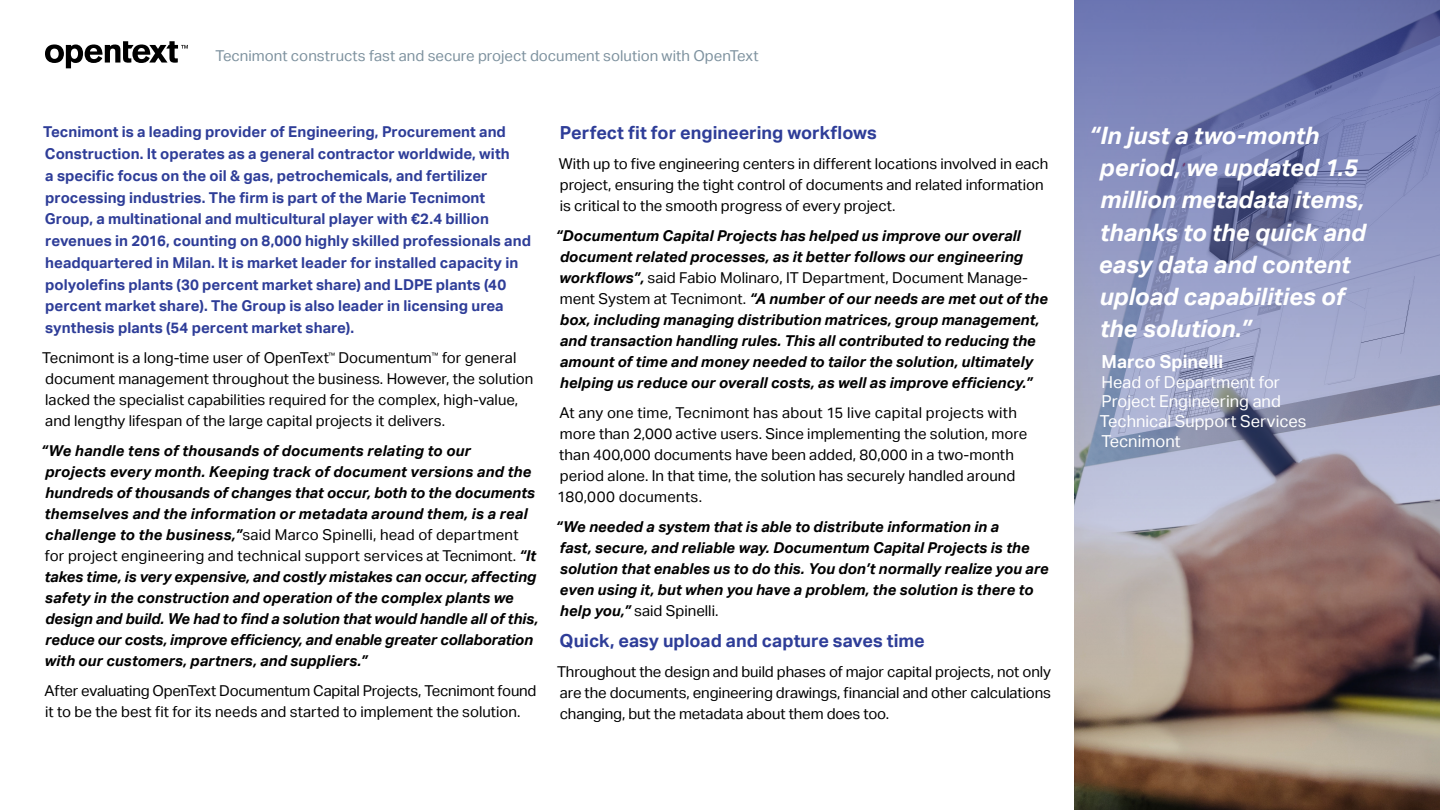
<style>
.page{position:relative;width:1440px;height:810px;background:#fff}
.page>*{position:absolute;margin:0;border:0;box-sizing:border-box;transform-origin:0 0}
.t1{font:italic 700 24px/32.2px "Aktiv Grotesk";color:#fff}
.t2{font:700 18px "Aktiv Grotesk";color:#2e3d98}
.t3{font:700 18px "Aktiv Grotesk";color:#fff}
.t4{font:16.5px/19.8px "Aktiv Grotesk";color:#fff}
.t5{font:italic 700 15px/21px "Aktiv Grotesk";color:#000}
.t6{font:15px/21px "Aktiv Grotesk";color:#000}
.t7{font:700 15px/21.8px "Aktiv Grotesk";color:#2e3d98}
.t8{font:15px "Aktiv Grotesk";color:#7e929f}
.s1{font-weight:400;font-style:normal}
</style>
<div class="page">
<svg style="left:45px;top:41px;width:143px;height:27px"></svg>
<img style="left:1074px;top:0;width:366px;height:810px">
<p class="t8" style="left:215px;top:47px;width:545px">Tecnimont constructs fast and secure project document solution with OpenText</p>
<p class="t7" style="left:43px;top:121px;width:489px">Tecnimont is a leading provider of Engineering, Procurement and Construction. It operates as a general contractor worldwide, with<br>a specific focus on the oil &amp; gas, petrochemicals, and fertilizer processing industries. The firm is part of the Marie Tecnimont Group, a multinational and multicultural player with €2.4 billion revenues in 2016, counting on 8,000 highly skilled professionals and headquartered in Milan. It is market leader for installed capacity in polyolefins plants (30 percent market share) and LDPE plants (40 percent market share). The Group is also leader in licensing urea synthesis plants (54 percent market share).</p>
<p class="t6" style="left:42px;top:347px;width:493px">Tecnimont is a long-time user of OpenText<sup>™</sup> Documentum<sup>™</sup> for general document management throughout the business. However, the solution lacked the specialist capabilities required for the complex, high-value, and lengthy lifespan of the large capital projects it delivers.</p>
<p class="t5" style="left:41px;top:440px;width:499px">“We handle tens of thousands of documents relating to our<br>projects every month. Keeping track of document versions and the hundreds of thousands of changes that occur, both to the documents themselves and the information or metadata around them, is a real challenge to the business,”<span class="s1">said Marco Spinelli, head of department<br>for project engineering and technical support services at Tecnimont.</span> “It takes time, is very expensive, and costly mistakes can occur, affecting safety in the construction and operation of the complex plants we design and build. We had to find a solution that would handle all of this, reduce our costs, improve efficiency, and enable greater collaboration with our customers, partners, and suppliers.”</p>
<p class="t6" style="left:45px;top:680px;width:493px">After evaluating OpenText Documentum Capital Projects, Tecnimont found it to be the best fit for its needs and started to implement the solution.</p>
<p class="t2" style="left:560px;top:123px;width:319px">Perfect fit for engineering workflows</p>
<p class="t6" style="left:559px;top:154px;width:491px">With up to five engineering centers in different locations involved in each project, ensuring the tight control of documents and related information is critical to the smooth progress of every project.</p>
<p class="t5" style="left:556px;top:226px;width:494px">“Documentum Capital Projects has helped us improve our overall document related processes, as it better follows our engineering workflows”, <span class="s1">said Fabio Molinaro, IT Department, Document Manage&shy;ment System at Tecnimont.</span> “A number of our needs are met out of the box, including managing distribution matrices, group management, and transaction handling rules. This all contributed to reducing the amount of time and money needed to tailor the solution, ultimately helping us reduce our overall costs, as well as improve efficiency.”</p>
<p class="t6" style="left:557px;top:403px;width:472px">At any one time, Tecnimont has about 15 live capital projects with more than 2,000 active users. Since implementing the solution, more than 400,000 documents have been added, 80,000 in a two-month period alone. In that time, the solution has securely handled around 180,000 documents.</p>
<p class="t5" style="left:556px;top:517px;width:495px">“We needed a system that is able to distribute information in a<br>fast, secure, and reliable way. Documentum Capital Projects is the solution that enables us to do this. You don’t normally realize you are even using it, but when you have a problem, the solution is there to help you,” <span class="s1">said Spinelli.</span></p>
<p class="t2" style="left:560px;top:631px;width:367px">Quick, easy upload and capture saves time</p>
<p class="t6" style="left:557px;top:662px;width:496px;text-align:justify">Throughout the design and build phases of major capital projects, not only are the documents, engineering drawings, financial and other calculations changing, but the metadata about them does too.</p>
<h1 class="t1" style="left:1099px;top:119px;width:269px;text-indent:-10px">“In just a two-month period, we updated 1.5 million metadata items, thanks to the quick and easy data and content upload capabilities of the solution.”</h1>
<p class="t3" style="left:1102px;top:351px;width:123px">Marco Spinelli</p>
<p class="t4" style="left:1100px;top:372px;width:208px">Head of Department for<br>Project Engineering and<br>Technical Support Services<br>Tecnimont</p>
</div>
